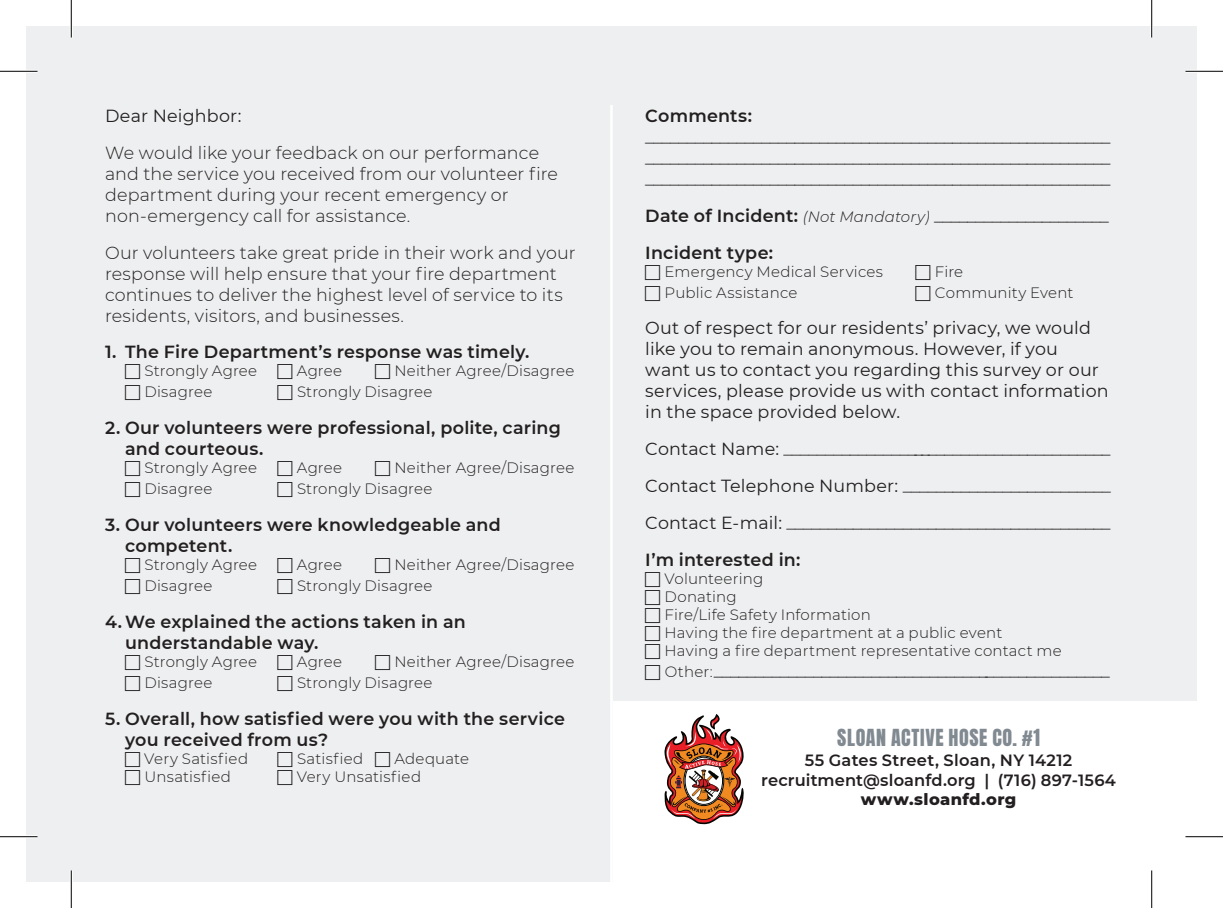
<style>
.page{position:relative;width:1223px;height:908px;background:#fff}
.page>*{position:absolute;margin:0;border:0;box-sizing:border-box;transform-origin:0 0}
.t1{font:20px "Anton";letter-spacing:.03em;color:#818991}
.t2{font:300 17.5px/21px "Montserrat";letter-spacing:.01em;color:#231f20;text-align:justify}
.t3{font:600 17.5px/21px "Montserrat";letter-spacing:.015em;color:#231f20}
.t4{font:17.5px/21px "Montserrat";letter-spacing:.01em;color:#231f20}
.t5{font:600 16.25px/19.5px "Montserrat";letter-spacing:.015em;color:#231f20;text-align:center}
.t6{font:800 16.25px "Montserrat";letter-spacing:.02em;color:#231f20}
.t7{font:300 15px/18px "Montserrat";letter-spacing:.015em;color:#231f20}
.s1{font-weight:300;font-style:italic;font-size:15px}
.s2{font-weight:300}
.s3{font-weight:400}
.s4{font-weight:600}
.s5{font-size:15px}
</style>
<div class="page">
<div style="left:26px;top:26px;width:1170px;height:855px;background:#edeff0"></div>
<div style="left:612px;top:701px;width:584px;height:180px;background:#fff"></div>
<svg style="left:664px;top:714px;width:80px;height:110px"></svg>
<hr style="left:610px;top:105px;width:2px;height:776px;background:#fff">
<hr style="left:0;top:70px;width:38px;height:3px;background:#fff">
<hr style="left:1185px;top:70px;width:37px;height:3px;background:#fff">
<hr style="left:0;top:835px;width:38px;height:3px;background:#fff">
<hr style="left:70px;top:0;width:3px;height:38px;background:#fff">
<hr style="left:70px;top:870px;width:3px;height:38px;background:#fff">
<hr style="left:1150px;top:0;width:3px;height:38px;background:#fff">
<hr style="left:0;top:71px;width:38px;height:1px;background:#000">
<hr style="left:1185px;top:71px;width:37px;height:1px;background:#000">
<hr style="left:0;top:836px;width:38px;height:1px;background:#000">
<hr style="left:1185px;top:836px;width:37px;height:1px;background:#000">
<hr style="left:71px;top:0;width:1px;height:38px;background:#000">
<hr style="left:71px;top:870px;width:1px;height:38px;background:#000">
<hr style="left:1151px;top:0;width:1px;height:38px;background:#000">
<hr style="left:1151px;top:870px;width:1px;height:38px;background:#000">
<p class="t4" style="left:105px;top:105px;width:138px">Dear Neighbor:</p>
<p class="t2" style="left:105px;top:141px;width:454px;text-align:left">We would like your feedback on our performance and the service you received from our volunteer fire department during your recent emergency or non-emergency call for assistance.</p>
<p class="t2" style="left:105px;top:241px;width:472px;text-align:left">Our volunteers take great pride in their work and your response will help ensure that your fire department continues to deliver the highest level of service to its residents, visitors, and businesses.</p>
<p class="t3" style="left:105px;top:341px;width:426px">1. The Fire Department’s response was timely.</p>
<p class="t7" style="left:144px;top:361px;width:114px">Strongly Agree</p>
<p class="t7" style="left:297px;top:361px;width:47px">Agree</p>
<p class="t7" style="left:394px;top:361px;width:181px">Neither Agree/Disagree</p>
<p class="t7" style="left:144px;top:382px;width:70px">Disagree</p>
<p class="t7" style="left:297px;top:382px;width:137px">Strongly Disagree</p>
<p class="t3" style="left:125px;top:416px;width:437px;text-indent:-20px">2. Our volunteers were professional, polite, caring and courteous.</p>
<p class="t7" style="left:144px;top:458px;width:114px">Strongly Agree</p>
<p class="t7" style="left:297px;top:458px;width:47px">Agree</p>
<p class="t7" style="left:394px;top:458px;width:181px">Neither Agree/Disagree</p>
<p class="t7" style="left:144px;top:479px;width:70px">Disagree</p>
<p class="t7" style="left:297px;top:479px;width:137px">Strongly Disagree</p>
<p class="t3" style="left:125px;top:513px;width:377px;text-indent:-20px">3. Our volunteers were knowledgeable and competent.</p>
<p class="t7" style="left:144px;top:555px;width:114px">Strongly Agree</p>
<p class="t7" style="left:297px;top:555px;width:47px">Agree</p>
<p class="t7" style="left:394px;top:555px;width:181px">Neither Agree/Disagree</p>
<p class="t7" style="left:144px;top:576px;width:70px">Disagree</p>
<p class="t7" style="left:297px;top:576px;width:137px">Strongly Disagree</p>
<p class="t3" style="left:125px;top:610px;width:342px;text-indent:-20px">4. We explained the actions taken in an understandable way.</p>
<p class="t7" style="left:144px;top:652px;width:114px">Strongly Agree</p>
<p class="t7" style="left:297px;top:652px;width:47px">Agree</p>
<p class="t7" style="left:394px;top:652px;width:181px">Neither Agree/Disagree</p>
<p class="t7" style="left:144px;top:673px;width:70px">Disagree</p>
<p class="t7" style="left:297px;top:673px;width:137px">Strongly Disagree</p>
<p class="t3" style="left:125px;top:707px;width:441px;text-indent:-20px">5. Overall, how satisfied were you with the service you received from us?</p>
<p class="t7" style="left:144px;top:748px;width:105px">Very Satisfied</p>
<p class="t7" style="left:297px;top:748px;width:68px">Satisfied</p>
<p class="t7" style="left:394px;top:748px;width:76px">Adequate</p>
<p class="t7" style="left:144px;top:766px;width:88px">Unsatisfied</p>
<p class="t7" style="left:297px;top:766px;width:126px">Very Unsatisfied</p>
<p class="t3" style="left:645px;top:104px;width:108px">Comments:</p>
<p class="t2" style="left:645px;top:126px;width:466px">________________________________________________________ ________________________________________________________ ________________________________________________________</p>
<p class="t3" style="left:645px;top:196px;width:465px;line-height:36.8px">Date of Incident: <span class="s1">(Not Mandatory)</span> <span class="s2">_____________________<br></span>Incident type:</p>
<p class="t7" style="left:664px;top:262px;width:220px">Emergency Medical Services</p>
<p class="t7" style="left:934px;top:262px;width:30px">Fire</p>
<p class="t7" style="left:664px;top:283px;width:134px">Public Assistance</p>
<p class="t7" style="left:935px;top:283px;width:140px">Community Event</p>
<p class="t4" style="left:645px;top:317px;width:465px">Out of respect for our residents’ privacy, we would like you to remain anonymous. However, if you<br>want us to contact you regarding this survey or our services, please provide us with contact information in the space provided below.</p>
<p class="t2" style="left:645px;top:430px;width:467px;line-height:36.8px"><span class="s3">Contact Name:</span> ________________________________________ <span class="s3">Contact Telephone Number:</span> _________________________ <span class="s3">Contact E-mail:</span> _______________________________________ <span class="s4">I’m interested in:</span></p>
<p class="t7" style="left:664px;top:568px;width:399px">Volunteering<br>Donating<br>Fire/Life Safety Information<br>Having the fire department at a public event<br>Having a fire department representative contact me</p>
<p class="t2" style="left:665px;top:659px;width:447px"><span class="s5">Other:</span>________________________________________________</p>
<p class="t1" style="left:837px;top:727px;width:204px">SLOAN ACTIVE HOSE CO. #1</p>
<p class="t5" style="left:761px;top:749px;width:356px">55 Gates Street, Sloan, NY 14212 recruitment@sloanfd.org | (716) 897-1564</p>
<p class="t6" style="left:861px;top:787px;width:157px">www.sloanfd.org</p>
</div>
